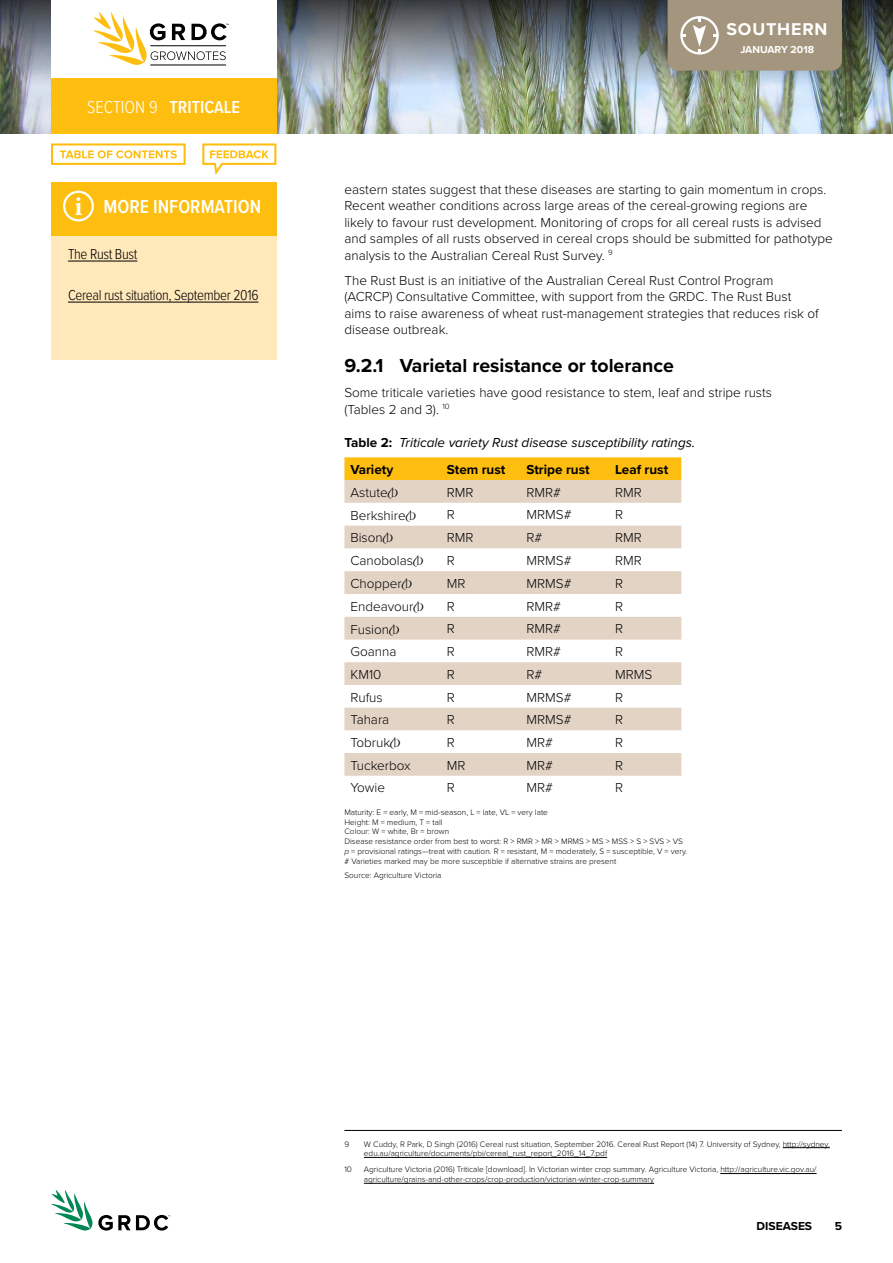
<style>
.page{position:relative;width:893px;height:1263px;background:#fff}
.page>*{position:absolute;margin:0;border:0;box-sizing:border-box;transform-origin:0 0}
.t1{font:700 19.5px "Proxima Nova";color:#000}
.t2{font:600 19.5px "Proxima Nova Cond";color:#fff}
.t3{font:600 18px "Proxima Nova Cond";color:#fff}
.t4{font:700 17.7px "Proxima Nova";letter-spacing:.05em;color:#fff}
.t5{font:300 15px "Proxima Nova Cond";letter-spacing:-.025em;color:#000}
.t6{font:300 13.5px/16.5px "Proxima Nova";color:#000}
.t7{font:italic 13.5px/26.8px "Proxima Nova";color:#000}
.t8{font:700 13.5px "Proxima Nova";color:#000}
.t9{font:700 12px "Proxima Nova";color:#000}
.t10{font:700 10.5px "Proxima Nova";color:#fff}
.t11{font:300 8.25px/9.8px "Proxima Nova";color:#000}
.s1{font-weight:300}
.s2{font-family:"Minion Pro";font-weight:700;font-size:27px}
.s3{font-weight:700;font-style:normal}
.s4{font-family:"Plant Breeders Webfont";font-weight:400}
.s5{font-style:italic}
</style>
<div class="page">
<img style="left:0;top:117px;width:893px;height:16px">
<img style="left:0;top:0;width:893px;height:117px">
<svg style="left:51px;top:1190px;width:119px;height:41px"></svg>
<div style="left:51px;top:0;width:225px;height:81px;background:#fff"></div>
<div style="left:51px;top:78px;width:225px;height:55px;background:#febe10"></div>
<div style="left:668px;top:0;width:174px;height:71px;background:#a4967e"></div>
<hr style="left:150px;top:65px;width:76px;height:1px;background:#000">
<svg style="left:93px;top:12px;width:136px;height:53px"></svg>
<div style="left:344px;top:457px;width:337px;height:23px;background:#febe10"></div>
<svg style="left:344px;top:480px;width:337px;height:296px;fill:#e3d3c5"></svg>
<hr style="left:344px;top:1130px;width:498px;height:1px;background:#000">
<hr style="left:783px;top:1147px;width:47px;height:1px;background:#000">
<hr style="left:364px;top:1157px;width:243px;height:1px;background:#000">
<hr style="left:720px;top:1173px;width:97px;height:1px;background:#000">
<hr style="left:364px;top:1183px;width:290px;height:1px;background:#000">
<div style="left:51px;top:183px;width:225px;height:177px;background:#ffe8ba"></div>
<hr style="left:68px;top:261px;width:69px;height:1px;background:#000">
<hr style="left:68px;top:302px;width:190px;height:1px;background:#000">
<div style="left:51px;top:182px;width:225px;height:53px;background:#febe10"></div>
<div style="left:63px;top:191px;width:31px;height:30px;border:2px solid #fff;border-radius:50%"></div>
<svg style="left:51px;top:143px;width:135px;height:22px"></svg>
<svg style="left:202px;top:143px;width:74px;height:32px"></svg>
<h2 class="t3" style="left:87px;top:94px;width:92px"><span class="s1">Section 9</span> TRITICALE</h2>
<h1 class="t2" style="left:74px;top:192px;width:188px"><span class="s2">i</span> MORE INFORMATION</h1>
<p class="t5" style="left:68px;top:243px;width:71px">The Rust Bust</p>
<p class="t5" style="left:68px;top:284px;width:192px">Cereal rust situation, September 2016</p>
<h3 class="t4" style="left:726px;top:19px;width:103px">SOUTHERN</h3>
<p class="t10" style="left:740px;top:41px;width:75px">January 2018</p>
<p class="t6" style="left:344px;top:180px;width:490px">eastern states suggest that these diseases are starting to gain momentum in crops.<br>Recent weather conditions across large areas of the cereal-growing regions are likely to favour rust development. Monitoring of crops for all cereal rusts is advised and samples of all rusts observed in cereal crops should be submitted for pathotype analysis to the Australian Cereal Rust Survey. <sup>9</sup></p>
<p class="t6" style="left:344px;top:271px;width:476px">The Rust Bust is an initiative of the Australian Cereal Rust Control Program (ACRCP) Consultative Committee, with support from the GRDC. The Rust Bust aims to raise awareness of wheat rust-management strategies that reduces risk of disease outbreak.</p>
<h1 class="t1" style="left:344px;top:351px;width:331px">9.2.1 Varietal resistance or tolerance</h1>
<p class="t6" style="left:344px;top:384px;width:429px">Some triticale varieties have good resistance to stem, leaf and stripe rusts (Tables 2 and 3). <sup>10</sup></p>
<p class="t7" style="left:350px;top:429px;width:346px;text-indent:-6px"><span class="s3">Table 2:</span> Triticale variety Rust disease susceptibility ratings.<br><span class="s3">Variety</span></p>
<p class="t8" style="left:447px;top:459px;width:60px">Stem rust</p>
<p class="t8" style="left:526px;top:459px;width:65px">Stripe rust</p>
<p class="t8" style="left:615px;top:459px;width:55px">Leaf rust</p>
<p class="t6" style="left:350px;top:483px;width:49px">Astute<span class="s4">P</span></p>
<p class="t6" style="left:447px;top:483px;width:28px">RMR</p>
<p class="t6" style="left:526px;top:483px;width:36px">RMR#</p>
<p class="t6" style="left:615px;top:483px;width:28px">RMR</p>
<p class="t6" style="left:350px;top:506px;width:67px">Berkshire<span class="s4">P</span></p>
<p class="t6" style="left:447px;top:506px;width:10px">R</p>
<p class="t6" style="left:526px;top:506px;width:47px">MRMS#</p>
<p class="t6" style="left:615px;top:506px;width:10px">R</p>
<p class="t6" style="left:350px;top:529px;width:44px">Bison<span class="s4">P</span></p>
<p class="t6" style="left:447px;top:529px;width:28px">RMR</p>
<p class="t6" style="left:526px;top:529px;width:17px">R#</p>
<p class="t6" style="left:615px;top:529px;width:28px">RMR</p>
<p class="t6" style="left:350px;top:552px;width:74px">Canobolas<span class="s4">P</span></p>
<p class="t6" style="left:447px;top:551px;width:10px">R</p>
<p class="t6" style="left:526px;top:551px;width:47px">MRMS#</p>
<p class="t6" style="left:615px;top:551px;width:28px">RMR</p>
<p class="t6" style="left:350px;top:574px;width:63px">Chopper<span class="s4">P</span></p>
<p class="t6" style="left:447px;top:574px;width:20px">MR</p>
<p class="t6" style="left:526px;top:574px;width:47px">MRMS#</p>
<p class="t6" style="left:615px;top:574px;width:10px">R</p>
<p class="t6" style="left:350px;top:597px;width:74px">Endeavour<span class="s4">P</span></p>
<p class="t6" style="left:447px;top:597px;width:10px">R</p>
<p class="t6" style="left:526px;top:597px;width:36px">RMR#</p>
<p class="t6" style="left:615px;top:597px;width:10px">R</p>
<p class="t6" style="left:350px;top:620px;width:50px">Fusion<span class="s4">P</span></p>
<p class="t6" style="left:447px;top:620px;width:10px">R</p>
<p class="t6" style="left:526px;top:620px;width:36px">RMR#</p>
<p class="t6" style="left:615px;top:620px;width:10px">R</p>
<p class="t6" style="left:350px;top:643px;width:47px">Goanna</p>
<p class="t6" style="left:447px;top:643px;width:10px">R</p>
<p class="t6" style="left:526px;top:643px;width:36px">RMR#</p>
<p class="t6" style="left:615px;top:643px;width:10px">R</p>
<p class="t6" style="left:350px;top:665px;width:32px">KM10</p>
<p class="t6" style="left:447px;top:665px;width:10px">R</p>
<p class="t6" style="left:526px;top:665px;width:17px">R#</p>
<p class="t6" style="left:615px;top:665px;width:39px">MRMS</p>
<p class="t6" style="left:350px;top:688px;width:34px">Rufus</p>
<p class="t6" style="left:447px;top:688px;width:10px">R</p>
<p class="t6" style="left:526px;top:688px;width:47px">MRMS#</p>
<p class="t6" style="left:615px;top:688px;width:10px">R</p>
<p class="t6" style="left:350px;top:711px;width:40px">Tahara</p>
<p class="t6" style="left:447px;top:711px;width:10px">R</p>
<p class="t6" style="left:526px;top:711px;width:47px">MRMS#</p>
<p class="t6" style="left:615px;top:711px;width:10px">R</p>
<p class="t6" style="left:350px;top:733px;width:51px">Tobruk<span class="s4">P</span></p>
<p class="t6" style="left:447px;top:733px;width:10px">R</p>
<p class="t6" style="left:526px;top:733px;width:28px">MR#</p>
<p class="t6" style="left:615px;top:733px;width:10px">R</p>
<p class="t6" style="left:350px;top:756px;width:62px">Tuckerbox</p>
<p class="t6" style="left:447px;top:756px;width:20px">MR</p>
<p class="t6" style="left:526px;top:756px;width:28px">MR#</p>
<p class="t6" style="left:615px;top:756px;width:10px">R</p>
<p class="t6" style="left:350px;top:779px;width:36px">Yowie</p>
<p class="t6" style="left:447px;top:779px;width:10px">R</p>
<p class="t6" style="left:526px;top:779px;width:28px">MR#</p>
<p class="t6" style="left:615px;top:779px;width:10px">R</p>
<p class="t11" style="left:344px;top:807px;width:344px">Maturity: E = early, M = mid-season, L = late, VL = very late<br>Height: M = medium, T = tall<br>Colour: W = white, Br = brown<br>Disease resistance order from best to worst: R &gt; RMR &gt; MR &gt; MRMS &gt; MS &gt; MSS &gt; S &gt; SVS &gt; VS <span class="s5">p</span> = provisional ratings—treat with caution. R = resistant, M = moderately, S = susceptible, V = very. # Varieties marked may be more susceptible if alternative strains are present</p>
<p class="t11" style="left:344px;top:869px;width:98px">Source: Agriculture Victoria</p>
<p class="t11" style="left:344px;top:1138px;width:6px">9</p>
<p class="t11" style="left:364px;top:1138px;width:467px">W Cuddy, R Park, D Singh (2016) Cereal rust situation, September 2016. Cereal Rust Report (14) 7. University of Sydney, http://sydney. edu.au/agriculture/documents/pbi/cereal_rust_report_2016_14_7.pdf</p>
<p class="t11" style="left:344px;top:1164px;width:9px">10</p>
<p class="t11" style="left:364px;top:1164px;width:454px">Agriculture Victoria (2016) Triticale [download]. In Victorian winter crop summary. Agriculture Victoria, http://agriculture.vic.gov.au/ agriculture/grains-and-other-crops/crop-production/victorian-winter-crop-summary</p>
<p class="t9" style="left:776px;top:1217px;width:37px">eases</p>
<p class="t9" style="left:835px;top:1217px;width:9px">5</p>
</div>
